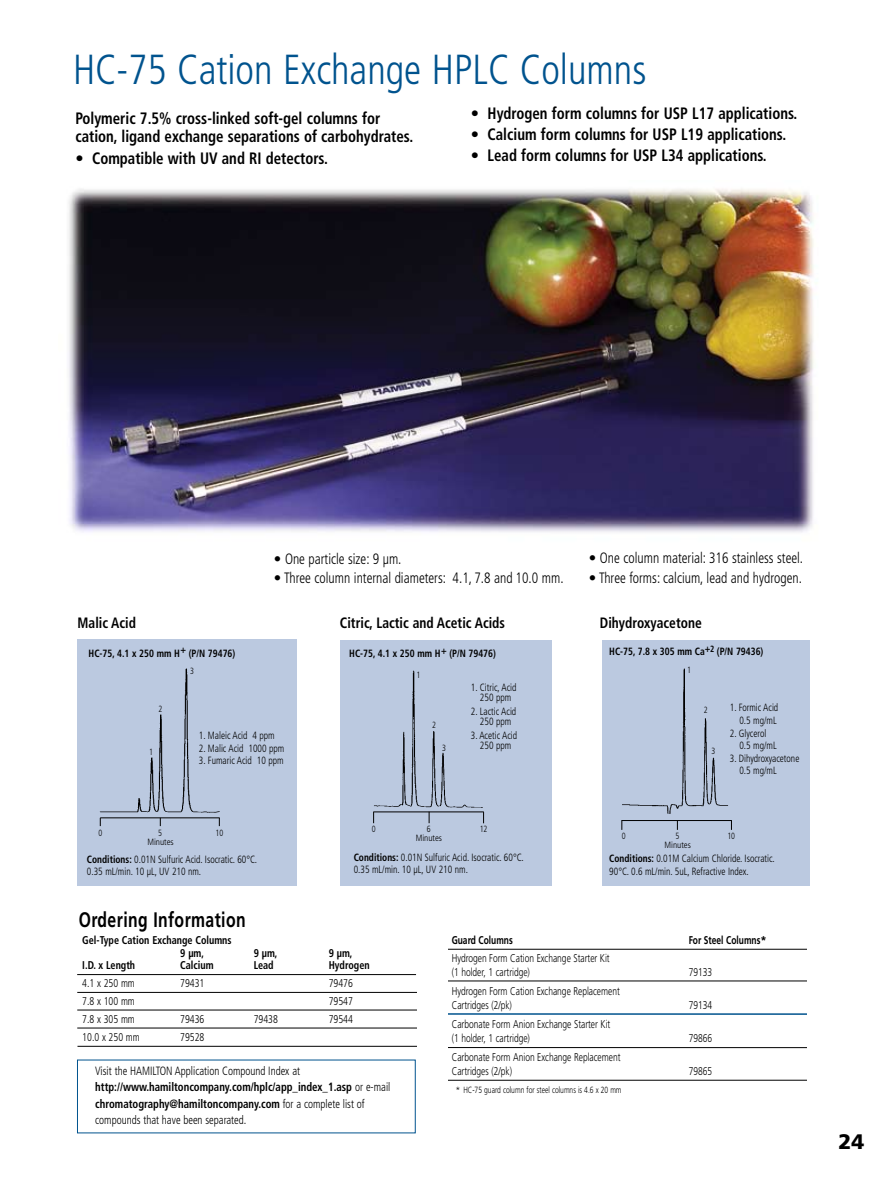
<style>
.page{position:relative;width:891px;height:1188px;background:#fff}
.page>*{position:absolute;margin:0;border:0;box-sizing:border-box;transform-origin:0 0}
.t1{font:300 condensed 42px "Frutiger";color:#00538e;scale:.95 1}
.t2{font:700 21px "Frutiger";letter-spacing:.025em;color:#000;scale:.75 1}
.t3{font:900 21px "Frutiger";color:#000}
.t4{font:700 condensed 16.5px "Frutiger";color:#000}
.t5{font:700 condensed 16.5px/18px "Frutiger";color:#000;scale:.9 1}
.t6{font:300 condensed 15px "Frutiger";color:#000}
.t7{font:700 condensed 15px "Frutiger";color:#000;scale:.9 1}
.t8{font:300 condensed 12px/16.5px "Frutiger";color:#000;scale:.9 1}
.t9{font:300 11.25px/13.5px "Frutiger";color:#000;scale:.75 1}
.t10{font:300 condensed 11.25px "Frutiger";color:#000;scale:.9 1}
.t11{font:700 condensed 11.25px/13.2px "Frutiger";color:#000;scale:.9 1}
.t12{font:700 11.25px "Frutiger";color:#000;scale:.75 1}
.t13{font:300 condensed 10.5px/12.6px "Frutiger";color:#000;scale:.9 1}
.t14{font:700 condensed 10.5px "Frutiger";color:#000;scale:.9 1}
.t15{font:300 9px "Frutiger";color:#000}
.t16{font:300 condensed 9px "Frutiger";color:#000;scale:.9 1}
.t17{font:300 condensed 9px "Frutiger";color:#000}
.s1{font-weight:700}
</style>
<div class="page">
<img style="left:69px;top:189px;width:745px;height:344px">
<hr style="left:419px;top:981px;width:388px;height:1px;background:#000">
<hr style="left:420px;top:1013px;width:387px;height:2px;background:#00538e">
<hr style="left:424px;top:1047px;width:383px;height:1px;background:#000">
<hr style="left:423px;top:1080px;width:384px;height:1px;background:#000">
<hr style="left:77px;top:992px;width:342px;height:1px;background:#000">
<hr style="left:77px;top:974px;width:339px;height:1px;background:#000">
<hr style="left:77px;top:1010px;width:342px;height:1px;background:#000">
<hr style="left:77px;top:1028px;width:342px;height:1px;background:#000">
<hr style="left:77px;top:1046px;width:342px;height:1px;background:#000">
<hr style="left:419px;top:949px;width:388px;height:1px;background:#000">
<div style="left:417px;top:939px;width:30px;height:167px;background:#fff"></div>
<div style="left:340px;top:640px;width:211px;height:246px;background:#bbc9e0"></div>
<img style="left:374px;top:670px;width:109px;height:138px">
<hr style="left:373px;top:812px;width:111px;height:1px;background:#000">
<div style="left:77px;top:640px;width:220px;height:246px;background:#bbc9e0"></div>
<img style="left:99px;top:668px;width:121px;height:145px">
<hr style="left:100px;top:817px;width:120px;height:1px;background:#000">
<div style="left:602px;top:640px;width:208px;height:246px;background:#bbc9e0"></div>
<img style="left:622px;top:668px;width:107px;height:146px">
<hr style="left:621px;top:820px;width:111px;height:1px;background:#000">
<h1 class="t1" style="left:73px;top:46px;width:605px">HC-75 Cation Exchange HPLC Columns</h1>
<h3 class="t5" style="left:75px;top:109px;width:377px">Polymeric 7.5% cross-linked soft-gel columns for cation, ligand exchange separations of carbohydrates.</h3>
<h3 class="t4" style="left:75px;top:149px;width:254px">• Compatible with UV and RI detectors.</h3>
<h3 class="t4" style="left:471px;top:103px;width:328px">• Hydrogen form columns for USP L17 applications.</h3>
<h3 class="t4" style="left:471px;top:124px;width:317px">• Calcium form columns for USP L19 applications.</h3>
<h3 class="t4" style="left:471px;top:145px;width:297px">• Lead form columns for USP L34 applications.</h3>
<h3 class="t6" style="left:274px;top:550px;width:129px">• One particle size: 9 µm.</h3>
<h3 class="t6" style="left:274px;top:569px;width:291px">• Three column internal diameters: 4.1, 7.8 and 10.0 mm.</h3>
<h3 class="t6" style="left:589px;top:549px;width:216px">• One column material: 316 stainless steel.</h3>
<h3 class="t6" style="left:589px;top:569px;width:215px">• Three forms: calcium, lead and hydrogen.</h3>
<h3 class="t7" style="left:78px;top:614px;width:66px">Malic Acid</h3>
<h3 class="t7" style="left:340px;top:614px;width:185px">Citric, Lactic and Acetic Acids</h3>
<h3 class="t7" style="left:600px;top:614px;width:115px">Dihydroxyacetone</h3>
<p class="t14" style="left:89px;top:647px;width:165px">HC-75, 4.1 x 250 mm H+ (P/N 79476)</p>
<p class="t14" style="left:349px;top:647px;width:165px">HC-75, 4.1 x 250 mm H+ (P/N 79476)</p>
<p class="t14" style="left:609px;top:645px;width:173px">HC-75, 7.8 x 305 mm Ca+<sup>2</sup> (P/N 79436)</p>
<p class="t16" style="left:190px;top:666px;width:6px">3</p>
<p class="t16" style="left:417px;top:670px;width:6px">1</p>
<p class="t16" style="left:687px;top:665px;width:6px">1</p>
<p class="t16" style="left:158px;top:703px;width:6px">2</p>
<p class="t16" style="left:149px;top:747px;width:6px">1</p>
<p class="t13" style="left:199px;top:729px;width:86px">1. Maleic Acid 4 ppm</p>
<p class="t13" style="left:199px;top:742px;width:96px">2. Malic Acid 1000 ppm</p>
<p class="t13" style="left:199px;top:754px;width:96px">3. Fumaric Acid 10 ppm</p>
<p class="t16" style="left:432px;top:720px;width:6px">2</p>
<p class="t16" style="left:442px;top:743px;width:6px">3</p>
<p class="t13" style="left:471px;top:682px;width:52px;line-height:10.5px;text-align:center">1. Citric, Acid<br>250 ppm</p>
<p class="t13" style="left:471px;top:706px;width:52px;line-height:10.5px;text-align:center">2. Lactic Acid<br>250 ppm</p>
<p class="t13" style="left:471px;top:730px;width:53px;line-height:10.5px;text-align:center">3. Acetic Acid<br>250 ppm</p>
<p class="t16" style="left:704px;top:705px;width:6px">2</p>
<p class="t16" style="left:711px;top:746px;width:6px">3</p>
<p class="t13" style="left:730px;top:702px;width:55px;text-align:right">1. Formic Acid<br>0.5 mg/mL</p>
<p class="t13" style="left:739px;top:727px;width:43px;text-indent:-10px">2. Glycerol<br>0.5 mg/mL</p>
<p class="t13" style="left:739px;top:752px;width:68px;text-indent:-10px">3. Dihydroxyacetone<br>0.5 mg/mL</p>
<p class="t16" style="left:98px;top:828px;width:6px">0</p>
<p class="t16" style="left:158px;top:828px;width:6px">5</p>
<p class="t16" style="left:216px;top:828px;width:10px">10</p>
<p class="t17" style="left:147px;top:837px;width:28px">Minutes</p>
<p class="t16" style="left:372px;top:824px;width:6px">0</p>
<p class="t16" style="left:427px;top:824px;width:6px">6</p>
<p class="t16" style="left:480px;top:824px;width:10px">12</p>
<p class="t17" style="left:416px;top:833px;width:28px">Minutes</p>
<p class="t16" style="left:622px;top:831px;width:6px">0</p>
<p class="t16" style="left:676px;top:831px;width:6px">5</p>
<p class="t16" style="left:727px;top:831px;width:10px">10</p>
<p class="t17" style="left:665px;top:840px;width:28px">Minutes</p>
<p class="t13" style="left:87px;top:853px;width:191px"><span class="s1">Conditions:</span> 0.01N Sulfuric Acid. Isocratic. 60°C.<br>0.35 mL/min. 10 µL, UV 210 nm.</p>
<p class="t13" style="left:354px;top:851px;width:190px"><span class="s1">Conditions:</span> 0.01N Sulfuric Acid. Isocratic. 60°C.<br>0.35 mL/min. 10 µL, UV 210 nm.</p>
<p class="t13" style="left:609px;top:852px;width:185px"><span class="s1">Conditions:</span> 0.01M Calcium Chloride. Isocratic.<br>90°C. 0.6 mL/min. 5uL, Refractive Index.</p>
<h2 class="t2" style="left:79px;top:908px;width:224px">Ordering Information</h2>
<p class="t11" style="left:180px;top:933px;width:59px;text-indent:-98px">Gel-Type Cation Exchange Columns<br>9 µm,</p>
<p class="t11" style="left:254px;top:947px;width:28px">9 µm,</p>
<p class="t11" style="left:329px;top:947px;width:28px">9 µm,</p>
<p class="t11" style="left:82px;top:959px;width:60px">I.D. x Length</p>
<p class="t11" style="left:180px;top:959px;width:39px">Calcium</p>
<p class="t11" style="left:254px;top:959px;width:24px">Lead</p>
<p class="t11" style="left:329px;top:959px;width:47px">Hydrogen</p>
<p class="t10" style="left:82px;top:977px;width:60px">4.1 x 250 mm</p>
<p class="t10" style="left:180px;top:977px;width:29px">79431</p>
<p class="t10" style="left:329px;top:977px;width:28px">79476</p>
<p class="t10" style="left:82px;top:995px;width:60px">7.8 x 100 mm</p>
<p class="t10" style="left:329px;top:995px;width:28px">79547</p>
<p class="t10" style="left:82px;top:1013px;width:60px">7.8 x 305 mm</p>
<p class="t10" style="left:180px;top:1013px;width:29px">79436</p>
<p class="t10" style="left:254px;top:1013px;width:29px">79438</p>
<p class="t10" style="left:329px;top:1013px;width:28px">79544</p>
<p class="t10" style="left:82px;top:1031px;width:65px">10.0 x 250 mm</p>
<p class="t10" style="left:180px;top:1031px;width:29px">79528</p>
<p class="t8" style="left:95px;top:1062px;width:329px">Visit the HAMILTON Application Compound Index at <span class="s1">http://www.hamiltoncompany.com/hplc/app_index_1.asp</span> or e-mail <span class="s1">chromatography@hamiltoncompany.com</span> for a complete list of compounds that have been separated.</p>
<p class="t12" style="left:452px;top:934px;width:83px">Guard Columns</p>
<p class="t12" style="left:689px;top:934px;width:105px">For Steel Columns*</p>
<p class="t9" style="left:452px;top:952px;width:212px">Hydrogen Form Cation Exchange Starter Kit (1 holder, 1 cartridge)</p>
<p class="t9" style="left:689px;top:965px;width:33px">79133</p>
<p class="t9" style="left:452px;top:985px;width:226px">Hydrogen Form Cation Exchange Replacement<br>Cartridges (2/pk)</p>
<p class="t9" style="left:452px;top:1018px;width:213px">Carbonate Form Anion Exchange Starter Kit (1 holder, 1 cartridge)</p>
<p class="t9" style="left:452px;top:1051px;width:227px">Carbonate Form Anion Exchange Replacement<br>Cartridges (2/pk)</p>
<p class="t15" style="left:456px;top:1085px;width:167px">* HC-75 guard column for steel columns is 4.6 x 20 mm</p>
<p class="t9" style="left:689px;top:998px;width:33px">79134</p>
<p class="t9" style="left:689px;top:1031px;width:33px">79866</p>
<p class="t9" style="left:689px;top:1064px;width:33px">79865</p>
<h2 class="t3" style="left:838px;top:1129px;width:27px">24</h2>
</div>
